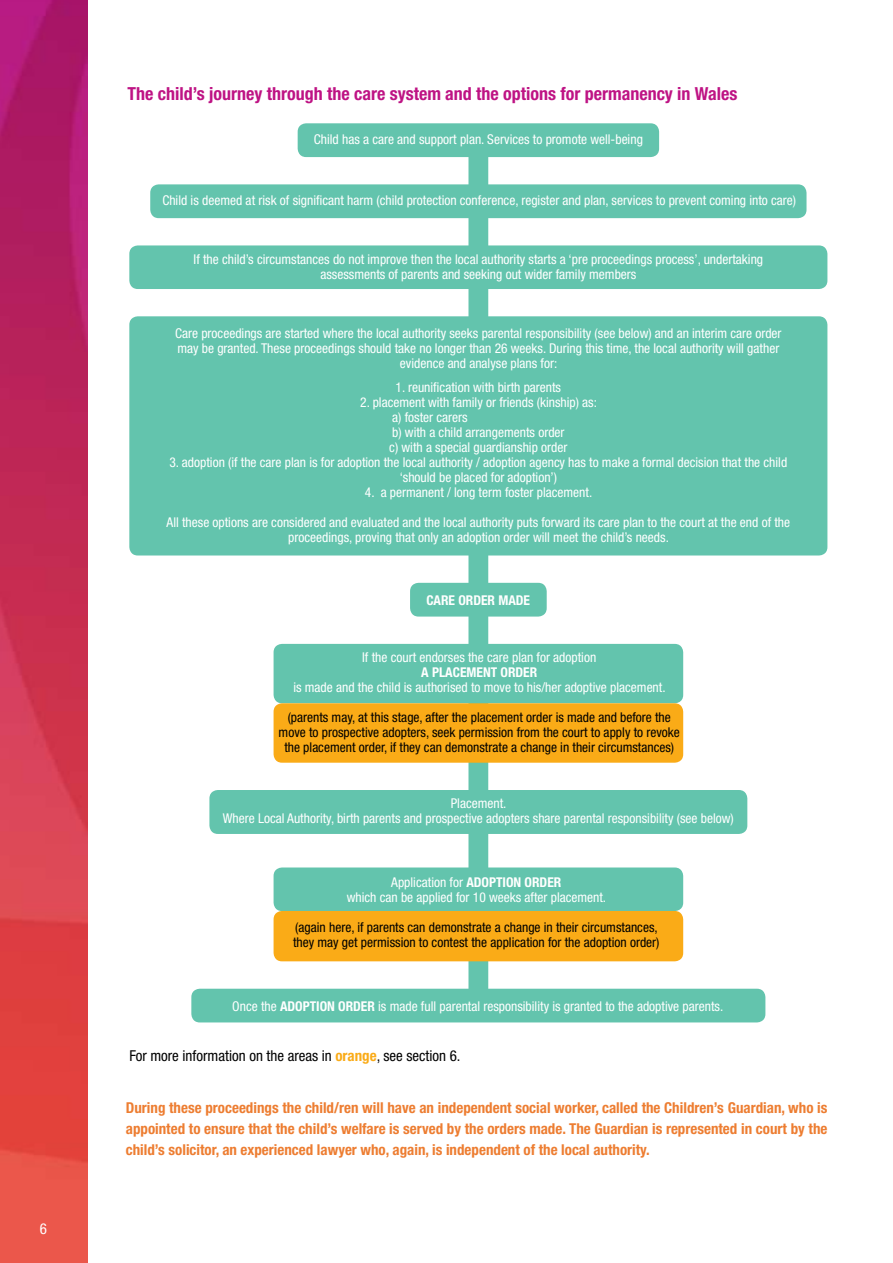
<style>
.page{position:relative;width:893px;height:1263px;background:#fff}
.page>*{position:absolute;margin:0;border:0;box-sizing:border-box;transform-origin:0 0}
.t1{font:700 condensed 18px "Helvetica Neue LT Std";color:#be1384}
.t2{font:700 condensed 15px/21px "Helvetica Neue LT Std";color:#ed7d31;text-align:justify}
.t3{font:condensed 15px "Helvetica Neue LT Std";color:#000}
.t4{font:condensed 15px "Helvetica Neue LT Std";color:#fff}
.t5{font:condensed 13.5px/15px "Helvetica Neue LT Std";color:#fff;text-align:center}
.t6{font:condensed 13.5px/15px "Helvetica Neue LT Std";color:#000;text-align:center}
.t7{font:700 condensed 13.5px "Helvetica Neue LT Std";color:#fff}
.s1{font-weight:700}
.s2{font-weight:700;color:#faab17}
</style>
<div class="page">
<img style="left:0;top:0;width:87px;height:1263px">
<div style="left:468px;top:147px;width:20px;height:858px;background:#63c4ad;border-radius:8px"></div>
<div style="left:150px;top:184px;width:656px;height:34px;background:#63c4ad;border-radius:9px"></div>
<div style="left:298px;top:123px;width:361px;height:34px;background:#63c4ad;border-radius:9px"></div>
<div style="left:129px;top:245px;width:698px;height:44px;background:#63c4ad;border-radius:9px"></div>
<div style="left:410px;top:583px;width:137px;height:34px;background:#63c4ad;border-radius:9px"></div>
<div style="left:274px;top:644px;width:409px;height:59px;background:#63c4ad;border-radius:9px"></div>
<div style="left:274px;top:703px;width:409px;height:60px;background:#faab17;border-radius:9px"></div>
<div style="left:209px;top:790px;width:538px;height:44px;background:#63c4ad;border-radius:9px"></div>
<div style="left:191px;top:989px;width:574px;height:33px;background:#63c4ad;border-radius:9px"></div>
<div style="left:129px;top:316px;width:698px;height:239px;background:#63c4ad;border-radius:9px"></div>
<div style="left:274px;top:867px;width:409px;height:44px;background:#63c4ad;border-radius:9px"></div>
<div style="left:274px;top:911px;width:409px;height:50px;background:#faab17;border-radius:9px"></div>
<p class="t4" style="left:40px;top:1220px;width:9px">6</p>
<h1 class="t1" style="left:128px;top:83px;width:611px">The child’s journey through the care system and the options for permanency in Wales</h1>
<p class="t5" style="left:314px;top:132px;width:331px">Child has a care and support plan. Services to promote well-being</p>
<p class="t5" style="left:162px;top:193px;width:635px">Child is deemed at risk of significant harm (child protection conference, register and plan, services to prevent coming into care)</p>
<p class="t5" style="left:194px;top:252px;width:571px">If the child’s circumstances do not improve then the local authority starts a ‘pre proceedings process’, undertaking assessments of parents and seeking out wider family members</p>
<p class="t5" style="left:175px;top:325px;width:608px">Care proceedings are started where the local authority seeks parental responsibility (see below) and an interim care order may be granted. These proceedings should take no longer than 26 weeks. During this time, the local authority will gather evidence and analyse plans for:</p>
<p class="t5" style="left:396px;top:379px;width:167px">1. reunification with birth parents</p>
<p class="t5" style="left:389px;top:394px;width:209px;text-align:left;text-indent:-29px">2. placement with family or friends (kinship) as: a) foster carers<br>b) with a child arrangements order<br>c) with a special guardianship order</p>
<p class="t5" style="left:169px;top:454px;width:619px">3. adoption (if the care plan is for adoption the local authority / adoption agency has to make a formal decision that the child ‘should be placed for adoption’)</p>
<p class="t5" style="left:365px;top:484px;width:229px">4. a permanent / long term foster placement.</p>
<p class="t5" style="left:167px;top:514px;width:625px">All these options are considered and evaluated and the local authority puts forward its care plan to the court at the end of the proceedings, proving that only an adoption order will meet the child’s needs.</p>
<p class="t7" style="left:427px;top:592px;width:105px">CARE ORDER MADE</p>
<p class="t5" style="left:362px;top:649px;width:236px">If the court endorses the care plan for adoption</p>
<p class="t7" style="left:421px;top:664px;width:117px">A PLACEMENT ORDER</p>
<p class="t5" style="left:293px;top:679px;width:374px">is made and the child is authorised to move to his/her adoptive placement.</p>
<p class="t6" style="left:279px;top:709px;width:403px">(parents may, at this stage, after the placement order is made and before the move to prospective adopters, seek permission from the court to apply to revoke the placement order, if they can demonstrate a change in their circumstances)</p>
<p class="t5" style="left:223px;top:795px;width:512px">Placement.<br>Where Local Authority, birth parents and prospective adopters share parental responsibility (see below)</p>
<p class="t5" style="left:347px;top:874px;width:261px">Application for <span class="s1">ADOPTION ORDER<br></span>which can be applied for 10 weeks after placement.</p>
<p class="t6" style="left:293px;top:919px;width:368px;text-align:left">(again here, if parents can demonstrate a change in their circumstances, they may get permission to contest the application for the adoption order)</p>
<p class="t5" style="left:232px;top:998px;width:492px">Once the <span class="s1">ADOPTION ORDER</span> is made full parental responsibility is granted to the adoptive parents.</p>
<p class="t3" style="left:129px;top:1046px;width:333px">For more information on the areas in <span class="s2">orange</span>, see section 6.</p>
<p class="t2" style="left:126px;top:1097px;width:703px">During these proceedings the child/ren will have an independent social worker, called the Children’s Guardian, who is appointed to ensure that the child’s welfare is served by the orders made. The Guardian is represented in court by the child’s solicitor, an experienced lawyer who, again, is independent of the local authority.</p>
</div>
